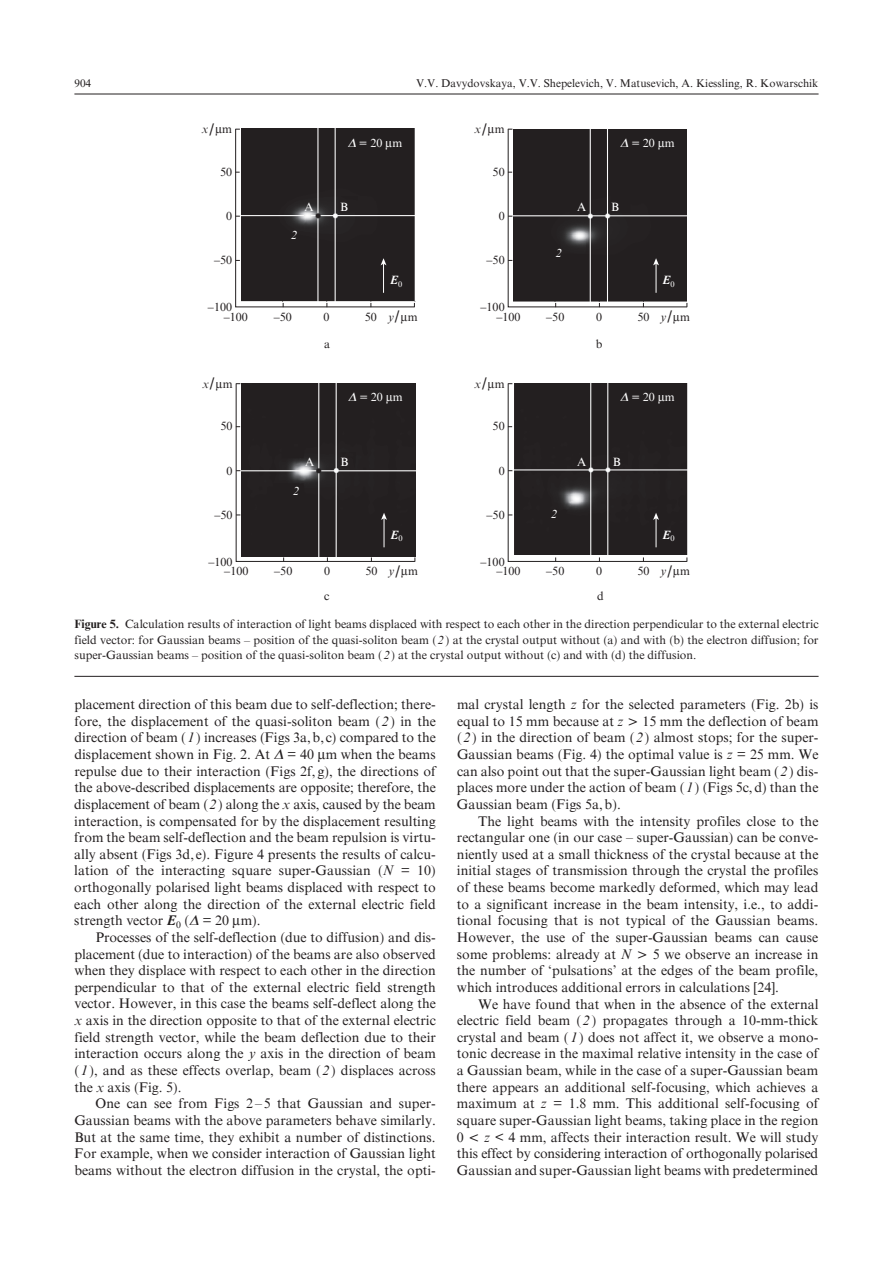
<style>
.page{position:relative;width:893px;height:1263px;background:#fff}
.page>*{position:absolute;margin:0;border:0;box-sizing:border-box;transform-origin:0 0}
.t1{font:13.95px/16.6px "Times QE";color:#231f20;text-align:justify}
.t2{font:12px/9.8px "Times QE";color:#231f20}
.t3{font:12px "Times QE";letter-spacing:.005em;color:#fff}
.t4{font:12px "Times QE Inclined";color:#231f20}
.t5{font:12px "Times QE Bold Inclined";color:#fff}
.t6{font:12px "Times QE Inclined";color:#fff}
.t7{font:11.25px "Times QE";color:#231f20}
.s1{font-family:"Times QE";font-size:16.5px}
.s2{font-family:"Times QE"}
.s3{font-family:"Times QE Inclined"}
.s4{font-size:16.5px}
.s5{font-weight:700}
.s6{font-family:"Times QE Bold Inclined"}
</style>
<div class="page">
<hr style="left:74px;top:94px;width:745px;height:1px;background:#231f20">
<hr style="left:74px;top:676px;width:745px;height:1px;background:#231f20">
<svg style="left:235px;top:383px;width:181px;height:179px;background:#332f30"></svg>
<svg style="left:507px;top:383px;width:181px;height:179px;background:#383435"></svg>
<svg style="left:507px;top:128px;width:181px;height:180px;background:#373334"></svg>
<svg style="left:235px;top:128px;width:180px;height:180px;background:#353233"></svg>
<p class="t7" style="left:74px;top:77px;width:18px">904</p>
<p class="t7" style="left:416px;top:77px;width:404px">V.V. Davydovskaya, V.V. Shepelevich, V. Matusevich, A. Kiessling, R. Kowarschik</p>
<p class="t4" style="left:202px;top:123px;width:32px">x<span class="s1">/</span> <span class="s2">m</span></p>
<p class="t2" style="left:220px;top:167px;width:14px">50</p>
<p class="t3" style="left:359px;top:136px;width:45px">= 20 m</p>
<p class="t4" style="left:474px;top:123px;width:32px">x<span class="s1">/</span> <span class="s2">m</span></p>
<p class="t2" style="left:493px;top:167px;width:14px">50</p>
<p class="t3" style="left:632px;top:136px;width:45px">= 20 m</p>
<p class="t2" style="left:226px;top:211px;width:7px">0</p>
<p class="t3" style="left:305px;top:201px;width:11px">A</p>
<p class="t3" style="left:340px;top:201px;width:10px">B</p>
<p class="t2" style="left:499px;top:211px;width:7px">0</p>
<p class="t3" style="left:577px;top:201px;width:11px">A</p>
<p class="t3" style="left:611px;top:201px;width:10px">B</p>
<p class="t6" style="left:291px;top:228px;width:7px">2</p>
<p class="t2" style="left:214px;top:255px;width:20px">–50</p>
<p class="t2" style="left:224px;top:302px;width:26px;text-indent:-16px">–100 –100</p>
<p class="t2" style="left:274px;top:312px;width:20px">–50</p>
<p class="t2" style="left:324px;top:312px;width:7px">0</p>
<p class="t2" style="left:365px;top:312px;width:54px">50 <span class="s3">y</span><span class="s4">/</span> m</p>
<p class="t5" style="left:390px;top:274px;width:14px">E<sub>0</sub></p>
<p class="t6" style="left:556px;top:246px;width:7px">2</p>
<p class="t2" style="left:487px;top:255px;width:20px">–50</p>
<p class="t2" style="left:496px;top:302px;width:26px;text-indent:-16px">–100 –100</p>
<p class="t2" style="left:546px;top:312px;width:20px">–50</p>
<p class="t2" style="left:596px;top:312px;width:7px">0</p>
<p class="t2" style="left:637px;top:312px;width:54px">50 <span class="s3">y</span><span class="s4">/</span> m</p>
<p class="t5" style="left:663px;top:274px;width:14px">E<sub>0</sub></p>
<p class="t4" style="left:202px;top:377px;width:32px">x<span class="s1">/</span> <span class="s2">m</span></p>
<p class="t2" style="left:221px;top:421px;width:14px">50</p>
<p class="t2" style="left:227px;top:466px;width:7px">0</p>
<p class="t2" style="left:324px;top:340px;width:7px">a</p>
<p class="t2" style="left:596px;top:340px;width:8px">b</p>
<p class="t3" style="left:305px;top:455px;width:11px">A</p>
<p class="t6" style="left:293px;top:484px;width:7px">2</p>
<p class="t3" style="left:360px;top:391px;width:45px">= 20 m</p>
<p class="t3" style="left:341px;top:455px;width:10px">B</p>
<p class="t4" style="left:474px;top:377px;width:32px">x<span class="s1">/</span> <span class="s2">m</span></p>
<p class="t2" style="left:493px;top:421px;width:14px">50</p>
<p class="t2" style="left:499px;top:466px;width:7px">0</p>
<p class="t3" style="left:577px;top:455px;width:11px">A</p>
<p class="t3" style="left:613px;top:455px;width:10px">B</p>
<p class="t3" style="left:632px;top:391px;width:45px">= 20 m</p>
<p class="t2" style="left:215px;top:510px;width:20px">–50</p>
<p class="t2" style="left:224px;top:557px;width:26px;text-indent:-16px">–100 –100</p>
<p class="t2" style="left:274px;top:566px;width:20px">–50</p>
<p class="t2" style="left:324px;top:566px;width:7px">0</p>
<p class="t2" style="left:365px;top:566px;width:54px">50 <span class="s3">y</span><span class="s4">/</span> m</p>
<p class="t5" style="left:391px;top:528px;width:14px">E<sub>0</sub></p>
<p class="t6" style="left:551px;top:507px;width:7px">2</p>
<p class="t2" style="left:487px;top:510px;width:20px">–50</p>
<p class="t2" style="left:496px;top:557px;width:26px;text-indent:-16px">–100 –100</p>
<p class="t2" style="left:546px;top:566px;width:20px">–50</p>
<p class="t2" style="left:596px;top:566px;width:7px">0</p>
<p class="t2" style="left:637px;top:566px;width:54px">50 <span class="s3">y</span><span class="s4">/</span> m</p>
<p class="t5" style="left:663px;top:528px;width:14px">E<sub>0</sub></p>
<p class="t2" style="left:324px;top:591px;width:7px">c</p>
<p class="t2" style="left:597px;top:591px;width:8px">d</p>
<p class="t2" style="left:74px;top:617px;width:746px;line-height:15.5px;text-align:justify"><span class="s5">Figure 5.</span> Calculation results of interaction of light beams displaced with respect to each other in the direction perpendicular to the external electric field vector: for Gaussian beams – position of the quasi-soliton beam ( <span class="s3">2</span>) at the crystal output without (a) and with (b) the electron diffusion; for super-Gaussian beams – position of the quasi-soliton beam ( <span class="s3">2</span>) at the crystal output without (c) and with (d) the diffusion.</p>
<p class="t1" style="left:74px;top:696px;width:363px">placement direction of this beam due to self-deflection; there&shy;fore, the displacement of the quasi-soliton beam ( <span class="s3">2</span>) in the direction of beam ( <span class="s3">1</span>) increases (Figs 3a,b, c) compared to the displacement shown in Fig. 2. At = 40 m when the beams repulse due to their interaction (Figs 2f, g), the directions of the above-described displacements are opposite; therefore, the displacement of beam (<span class="s3">2</span>) along the <span class="s3">x</span> axis, caused by the beam interaction, is compensated for by the displacement resulting from the beam self-deflection and the beam repulsion is virtu&shy;ally absent (Figs 3d, e). Figure 4 presents the results of calcu&shy;lation of the interacting square super-Gaussian (<span class="s3">N</span> = 10) orthogonally polarised light beams displaced with respect to each other along the direction of the external electric field strength vector <span class="s6">E</span><sub>0</sub> ( = 20 m).</p>
<p class="t1" style="left:74px;top:929px;width:363px;text-indent:21px">Processes of the self-deflection (due to diffusion) and dis&shy;placement (due to interaction) of the beams are also observed when they displace with respect to each other in the direction perpendicular to that of the external electric field strength vector. However, in this case the beams self-deflect along the <span class="s3">x</span> axis in the direction opposite to that of the external electric field strength vector, while the beam deflection due to their interaction occurs along the <span class="s3">y</span> axis in the direction of beam (<span class="s3">1</span>), and as these effects overlap, beam ( <span class="s3">2</span>) displaces across the <span class="s3">x</span> axis (Fig. 5).</p>
<p class="t1" style="left:74px;top:1095px;width:363px;text-indent:21px">One can see from Figs 2 –5 that Gaussian and super-Gaussian beams with the above parameters behave similarly.<br>But at the same time, they exhibit a number of distinctions.<br>For example, when we consider interaction of Gaussian light beams without the electron diffusion in the crystal, the opti-</p>
<p class="t1" style="left:457px;top:696px;width:363px">mal crystal length <span class="s3">z</span> for the selected parameters (Fig. 2b) is equal to 15 mm because at <span class="s3">z</span></p>
<p class="t1" style="left:457px;top:713px;width:363px;text-indent:185px">15 mm the deflection of beam (<span class="s3">2</span>) in the direction of beam ( <span class="s3">2</span>) almost stops; for the super-Gaussian beams (Fig. 4) the optimal value is <span class="s3">z</span> = 25 mm. We can also point out that the super-Gaussian light beam ( <span class="s3">2</span>) dis&shy;places more under the action of beam ( <span class="s3">1</span>) (Figs 5c,d) than the Gaussian beam (Figs 5a,b).</p>
<p class="t1" style="left:457px;top:813px;width:363px;text-indent:21px">The light beams with the intensity profiles close to the rectangular one (in our case – super-Gaussian) can be conve&shy;niently used at a small thickness of the crystal because at the initial stages of transmission through the crystal the profiles of these beams become markedly deformed, which may lead to a significant increase in the beam intensity, i.e., to addi&shy;tional focusing that is not typical of the Gaussian beams.<br>However, the use of the super-Gaussian beams can cause some problems: already at <span class="s3">N</span></p>
<p class="t1" style="left:457px;top:946px;width:363px;text-indent:196px">5 we observe an increase in the number of ‘pulsations’ at the edges of the beam profile, which introduces additional errors in calculations [24].</p>
<p class="t1" style="left:457px;top:995px;width:363px;text-indent:21px">We have found that when in the absence of the external electric field beam ( <span class="s3">2</span>) propagates through a 10-mm-thick crystal and beam ( <span class="s3">1</span>) does not affect it, we observe a mono&shy;tonic decrease in the maximal relative intensity in the case of a Gaussian beam, while in the case of a super-Gaussian beam there appears an additional self-focusing, which achieves a maximum at <span class="s3">z</span> = 1.8 mm. This additional self-focusing of square super-Gaussian light beams, taking place in the region 0</p>
<p class="t1" style="left:457px;top:1128px;width:363px;text-indent:27px"><span class="s3">z</span> &lt; 4 mm, affects their interaction result. We will study this effect by considering interaction of orthogonally polarised Gaussian and super-Gaussian light beams with predetermined</p>
</div>
